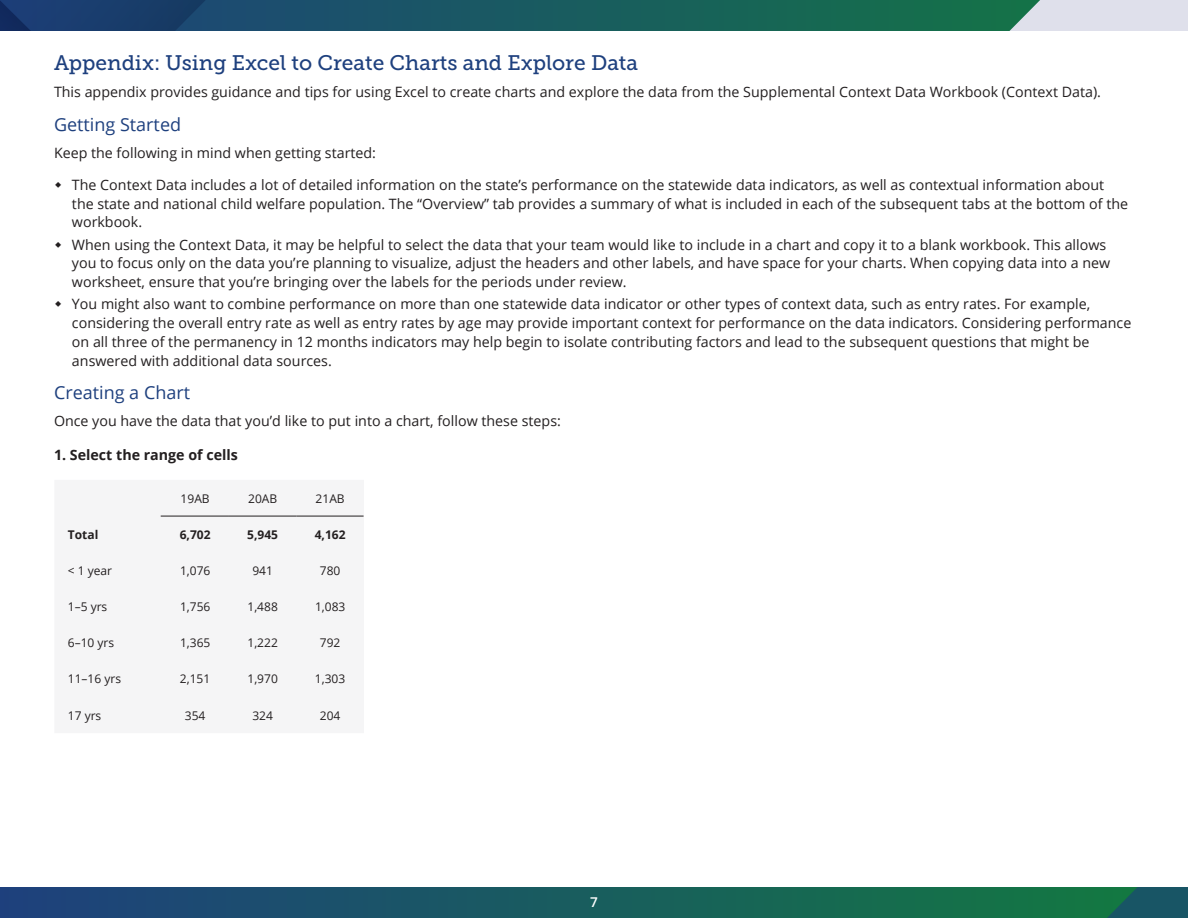
<style>
.page{position:relative;width:1188px;height:918px;background:#fff}
.page>*{position:absolute;margin:0;border:0;box-sizing:border-box;transform-origin:0 0}
.t1{font:21px "Museo Slab 500";color:#1e407e}
.t2{font:18px "Open Sans";color:#1e407e}
.body{font:14.25px/18.8px "Open Sans";color:#231f20}
.body-2{font:700 14.25px "Open Sans";color:#231f20}
.t3{font:600 13.5px "Open Sans";color:#fff}
.bullets_1{font:12px "Open Sans";color:#231f20}
.bullets_1-2{font:700 12px "Open Sans";color:#231f20}
</style>
<div class="page">
<div style="left:0;top:887px;width:1188px;height:31px;background:linear-gradient(to right,#1e407d,#137b3e)"></div>
<svg style="left:1107px;top:887px;width:81px;height:31px;background:#175b5e"></svg>
<div style="left:0;top:0;width:1188px;height:208px;background:#195c5f"></div>
<svg style="left:777px;top:0;width:411px;height:31px;fill:#167052"></svg>
<svg style="left:0;top:0;width:363px;height:31px"></svg>
<div style="left:0;top:31px;width:1188px;height:856px;background:#fff"></div>
<hr style="left:1040px;top:0;width:148px;height:1px;background:#fff">
<hr style="left:161px;top:516px;width:68px;height:1px;background:#231f20">
<hr style="left:229px;top:516px;width:67px;height:1px;background:#231f20">
<hr style="left:296px;top:516px;width:68px;height:1px;background:#231f20">
<h3 class="t1" style="left:54px;top:51px;width:586px">Appendix: Using Excel to Create Charts and Explore Data</h3>
<p class="body" style="left:54px;top:82px;width:1049px">This appendix provides guidance and tips for using Excel to create charts and explore the data from the Supplemental Context Data Workbook (Context Data).</p>
<h4 class="t2" style="left:54px;top:112px;width:129px">Getting Started</h4>
<p class="body" style="left:54px;top:143px;width:324px">Keep the following in mind when getting started:</p>
<p class="body" style="left:72px;top:175px;width:1058px">The Context Data includes a lot of detailed information on the state’s performance on the statewide data indicators, as well as contextual information about the state and national child welfare population. The “Overview” tab provides a summary of what is included in each of the subsequent tabs at the bottom of the workbook.</p>
<p class="body" style="left:72px;top:235px;width:1040px">When using the Context Data, it may be helpful to select the data that your team would like to include in a chart and copy it to a blank workbook. This allows you to focus only on the data you’re planning to visualize, adjust the headers and other labels, and have space for your charts. When copying data into a new worksheet, ensure that you’re bringing over the labels for the periods under review.</p>
<p class="body" style="left:72px;top:294px;width:1061px">You might also want to combine performance on more than one statewide data indicator or other types of context data, such as entry rates. For example, considering the overall entry rate as well as entry rates by age may provide important context for performance on the data indicators. Considering performance on all three of the permanency in 12 months indicators may help begin to isolate contributing factors and lead to the subsequent questions that might be answered with additional data sources.</p>
<h4 class="t2" style="left:54px;top:380px;width:138px">Creating a Chart</h4>
<p class="body" style="left:54px;top:411px;width:508px">Once you have the data that you’d like to put into a chart, follow these steps:</p>
<p class="body-2" style="left:54px;top:445px;width:186px">1. Select the range of cells</p>
<p class="bullets_1" style="left:181px;top:490px;width:31px">19AB</p>
<p class="bullets_1" style="left:248px;top:490px;width:31px">20AB</p>
<p class="bullets_1" style="left:316px;top:490px;width:31px">21AB</p>
<p class="bullets_1-2" style="left:68px;top:526px;width:32px">Total</p>
<p class="bullets_1-2" style="left:180px;top:526px;width:32px">6,702</p>
<p class="bullets_1-2" style="left:247px;top:526px;width:32px">5,945</p>
<p class="bullets_1-2" style="left:315px;top:526px;width:32px">4,162</p>
<p class="bullets_1" style="left:68px;top:562px;width:46px">&lt; 1 year</p>
<p class="bullets_1" style="left:180px;top:562px;width:32px">1,076</p>
<p class="bullets_1" style="left:252px;top:562px;width:22px">941</p>
<p class="bullets_1" style="left:320px;top:562px;width:22px">780</p>
<p class="bullets_1" style="left:68px;top:599px;width:41px">1–5 yrs</p>
<p class="bullets_1" style="left:180px;top:599px;width:32px">1,756</p>
<p class="bullets_1" style="left:248px;top:599px;width:32px">1,488</p>
<p class="bullets_1" style="left:315px;top:599px;width:32px">1,083</p>
<p class="bullets_1" style="left:68px;top:635px;width:48px">6–10 yrs</p>
<p class="bullets_1" style="left:180px;top:635px;width:32px">1,365</p>
<p class="bullets_1" style="left:248px;top:635px;width:32px">1,222</p>
<p class="bullets_1" style="left:320px;top:635px;width:22px">792</p>
<p class="bullets_1" style="left:68px;top:671px;width:55px">11–16 yrs</p>
<p class="bullets_1" style="left:180px;top:671px;width:32px">2,151</p>
<p class="bullets_1" style="left:247px;top:671px;width:32px">1,970</p>
<p class="bullets_1" style="left:315px;top:671px;width:32px">1,303</p>
<p class="bullets_1" style="left:68px;top:707px;width:35px">17 yrs</p>
<p class="bullets_1" style="left:185px;top:707px;width:22px">354</p>
<p class="bullets_1" style="left:252px;top:707px;width:22px">324</p>
<p class="bullets_1" style="left:320px;top:707px;width:22px">204</p>
<p class="t3" style="left:590px;top:893px;width:9px">7</p>
</div>
